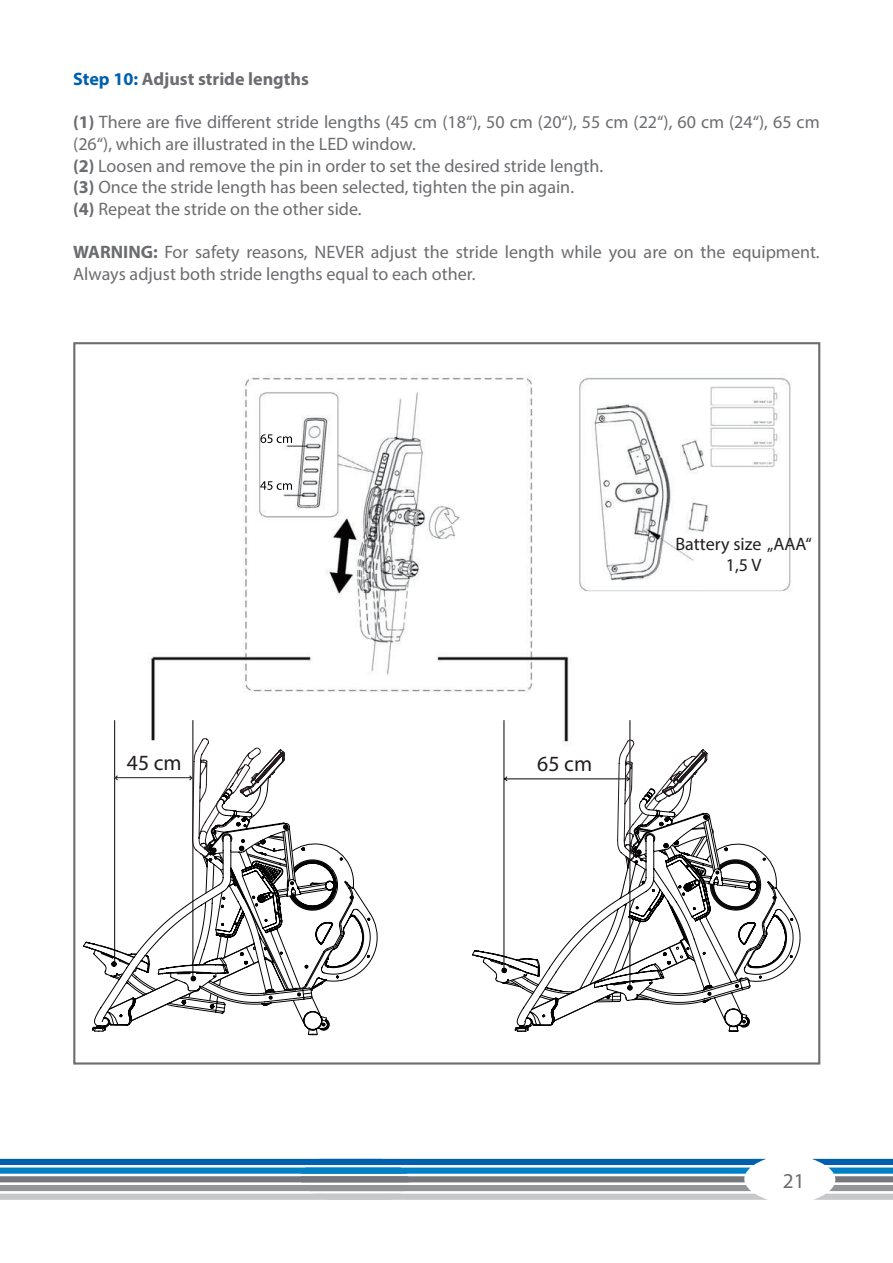
<style>
.page{position:relative;width:893px;height:1263px;background:#fff}
.page>*{position:absolute;margin:0;border:0;box-sizing:border-box;transform-origin:0 0}
.t1{font:21.75px "Myriad Pro";color:#231f20}
.t2{font:21.3px "Myriad Pro";color:#6c6d70}
.t3{font:18px/21.6px "Myriad Pro";color:#6c6d70}
.t4{font:700 18px "Myriad Pro";color:#6c6d70}
.t5{font:18px/21.6px "Myriad Pro";color:#231f20;text-align:center}
.s1{color:#0160ae}
.s2{font-weight:700}
</style>
<div class="page">
<svg style="left:812px;top:1159px;width:81px;height:41px"></svg>
<svg style="left:0;top:1159px;width:768px;height:41px"></svg>
<img style="left:151px;top:374px;width:641px;height:352px">
<svg style="left:260px;top:434px;width:32px;height:9px"></svg>
<svg style="left:260px;top:481px;width:32px;height:9px"></svg>
<svg style="left:115px;top:711px;width:287px;height:325px"></svg>
<hr style="left:192px;top:720px;width:1px;height:260px;background:#030303">
<hr style="left:114px;top:720px;width:1px;height:244px;background:#030303">
<svg style="left:93px;top:738px;width:286px;height:297px"></svg>
<hr style="left:629px;top:720px;width:1px;height:268px;background:#030303">
<hr style="left:504px;top:720px;width:1px;height:251px;background:#030303">
<svg style="left:472px;top:740px;width:329px;height:292px"></svg>
<div style="left:711px;top:527px;width:73px;height:61px;background:#fff"></div>
<div style="left:697px;top:543px;width:74px;height:45px;background:#fff"></div>
<p class="t4" style="left:73px;top:67px;width:237px"><span class="s1">Step 10:</span> Adjust stride lengths</p>
<p class="t3" style="left:73px;top:111px;width:748px"><span class="s2">(1)</span> There are five different stride lengths (45 cm (18“), 50 cm (20“), 55 cm (22“), 60 cm (24“), 65 cm (26“), which are illustrated in the LED window.<br><span class="s2">(2)</span> Loosen and remove the pin in order to set the desired stride length.<br><span class="s2">(3)</span> Once the stride length has been selected, tighten the pin again.<br><span class="s2">(4)</span> Repeat the stride on the other side.</p>
<p class="t3" style="left:73px;top:241px;width:748px"><span class="s2">WARNING:</span> For safety reasons, NEVER adjust the stride length while you are on the equipment.<br>Always adjust both stride lengths equal to each other.</p>
<p class="t1" style="left:127px;top:749px;width:56px">45 cm</p>
<p class="t1" style="left:537px;top:750px;width:56px">65 cm</p>
<p class="t5" style="left:675px;top:533px;width:138px">Battery size „AAA“<br>1,5 V</p>
<p class="t2" style="left:783px;top:1167px;width:23px">21</p>
</div>
